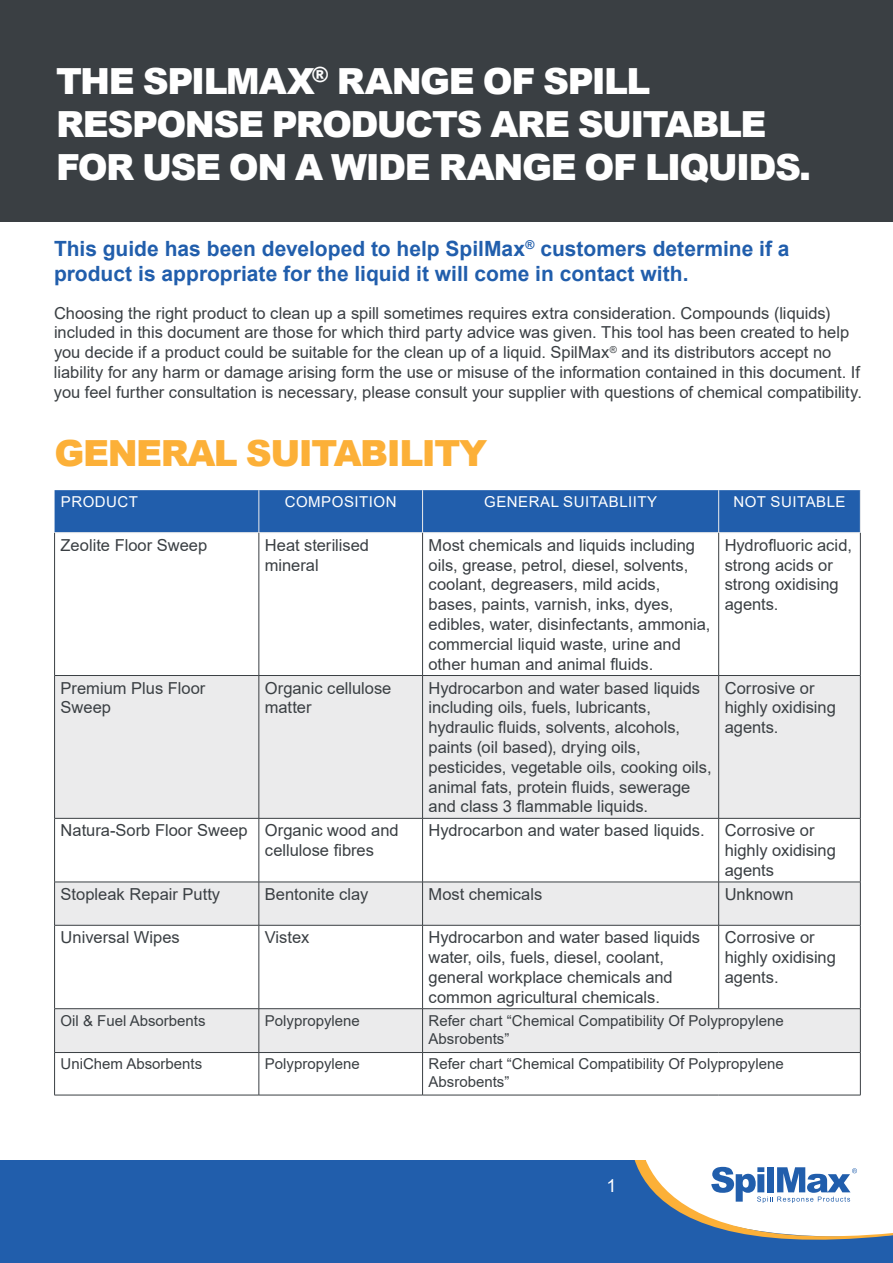
<style>
.page{position:relative;width:893px;height:1263px;background:#fff}
.page>*{position:absolute;margin:0;border:0;box-sizing:border-box;transform-origin:0 0}
.t1{font:900 36px/43.2px "Arial";letter-spacing:-.04em;color:#fff}
.t2{font:900 36px "Arial";letter-spacing:-.04em;color:#fcb038}
.t3{font:700 21px/25.2px "Arial";color:#215eac}
.t4{font:18px "Arial";color:#fff}
.t5{font:16.5px/19.8px "Arial";color:#3a3f43}
.t6{font:15px/18px "Arial";color:#3a3f43}
.t7{font:15px "Arial";letter-spacing:.035em;color:#fff}
</style>
<div class="page">
<div style="left:0;top:1160px;width:592px;height:103px;background:#215eac"></div>
<svg style="left:592px;top:1160px;width:301px;height:103px"></svg>
<div style="left:0;top:0;width:893px;height:221px;background:#3a3f43"></div>
<div style="left:55px;top:490px;width:805px;height:42px;background:#215eac"></div>
<svg style="left:55px;top:676px;width:805px;height:376px;fill:#ebebec"></svg>
<hr style="left:259px;top:490px;width:1px;height:42px;background:#ebebec">
<hr style="left:422px;top:490px;width:1px;height:42px;background:#ebebec">
<hr style="left:718px;top:490px;width:1px;height:42px;background:#ebebec">
<hr style="left:860px;top:490px;width:1px;height:42px;background:#ebebec">
<hr style="left:54px;top:532px;width:205px;height:1px;background:#ebebec">
<hr style="left:259px;top:532px;width:164px;height:1px;background:#ebebec">
<hr style="left:423px;top:532px;width:296px;height:1px;background:#ebebec">
<hr style="left:719px;top:532px;width:141px;height:1px;background:#ebebec">
<hr style="left:54px;top:533px;width:1px;height:142px;background:#3a3f43">
<hr style="left:259px;top:533px;width:1px;height:142px;background:#3a3f43">
<hr style="left:422px;top:533px;width:1px;height:142px;background:#3a3f43">
<hr style="left:718px;top:533px;width:1px;height:142px;background:#3a3f43">
<hr style="left:860px;top:533px;width:1px;height:142px;background:#3a3f43">
<hr style="left:54px;top:675px;width:205px;height:1px;background:#3a3f43">
<hr style="left:54px;top:676px;width:1px;height:142px;background:#3a3f43">
<hr style="left:259px;top:675px;width:164px;height:1px;background:#3a3f43">
<hr style="left:259px;top:676px;width:1px;height:142px;background:#3a3f43">
<hr style="left:423px;top:675px;width:296px;height:1px;background:#3a3f43">
<hr style="left:422px;top:676px;width:1px;height:142px;background:#3a3f43">
<hr style="left:719px;top:675px;width:141px;height:1px;background:#3a3f43">
<hr style="left:718px;top:676px;width:1px;height:142px;background:#3a3f43">
<hr style="left:860px;top:676px;width:1px;height:142px;background:#3a3f43">
<hr style="left:54px;top:818px;width:205px;height:1px;background:#3a3f43">
<hr style="left:54px;top:818px;width:1px;height:64px;background:#3a3f43">
<hr style="left:259px;top:818px;width:164px;height:1px;background:#3a3f43">
<hr style="left:259px;top:818px;width:1px;height:64px;background:#3a3f43">
<hr style="left:423px;top:818px;width:296px;height:1px;background:#3a3f43">
<hr style="left:422px;top:818px;width:1px;height:64px;background:#3a3f43">
<hr style="left:719px;top:818px;width:141px;height:1px;background:#3a3f43">
<hr style="left:718px;top:818px;width:1px;height:64px;background:#3a3f43">
<hr style="left:860px;top:818px;width:1px;height:64px;background:#3a3f43">
<hr style="left:54px;top:882px;width:205px;height:1px;background:#3a3f43">
<hr style="left:54px;top:882px;width:1px;height:43px;background:#3a3f43">
<hr style="left:259px;top:882px;width:164px;height:1px;background:#3a3f43">
<hr style="left:259px;top:882px;width:1px;height:43px;background:#3a3f43">
<hr style="left:423px;top:882px;width:296px;height:1px;background:#3a3f43">
<hr style="left:422px;top:882px;width:1px;height:43px;background:#3a3f43">
<hr style="left:719px;top:882px;width:141px;height:1px;background:#3a3f43">
<hr style="left:718px;top:882px;width:1px;height:43px;background:#3a3f43">
<hr style="left:860px;top:882px;width:1px;height:43px;background:#3a3f43">
<hr style="left:54px;top:925px;width:205px;height:1px;background:#3a3f43">
<hr style="left:54px;top:925px;width:1px;height:83px;background:#3a3f43">
<hr style="left:259px;top:925px;width:164px;height:1px;background:#3a3f43">
<hr style="left:259px;top:925px;width:1px;height:83px;background:#3a3f43">
<hr style="left:423px;top:925px;width:296px;height:1px;background:#3a3f43">
<hr style="left:422px;top:925px;width:1px;height:83px;background:#3a3f43">
<hr style="left:719px;top:925px;width:141px;height:1px;background:#3a3f43">
<hr style="left:718px;top:925px;width:1px;height:83px;background:#3a3f43">
<hr style="left:860px;top:925px;width:1px;height:83px;background:#3a3f43">
<hr style="left:54px;top:1008px;width:205px;height:1px;background:#3a3f43">
<hr style="left:54px;top:1009px;width:1px;height:43px;background:#3a3f43">
<hr style="left:259px;top:1008px;width:164px;height:1px;background:#3a3f43">
<hr style="left:259px;top:1009px;width:1px;height:43px;background:#3a3f43">
<hr style="left:423px;top:1008px;width:296px;height:1px;background:#3a3f43">
<hr style="left:422px;top:1009px;width:1px;height:43px;background:#3a3f43">
<hr style="left:719px;top:1008px;width:141px;height:1px;background:#3a3f43">
<hr style="left:860px;top:1009px;width:1px;height:43px;background:#3a3f43">
<hr style="left:54px;top:1052px;width:205px;height:1px;background:#3a3f43">
<hr style="left:54px;top:1053px;width:1px;height:42px;background:#3a3f43">
<hr style="left:259px;top:1052px;width:164px;height:1px;background:#3a3f43">
<hr style="left:259px;top:1053px;width:1px;height:42px;background:#3a3f43">
<hr style="left:423px;top:1052px;width:296px;height:1px;background:#3a3f43">
<hr style="left:422px;top:1053px;width:1px;height:42px;background:#3a3f43">
<hr style="left:719px;top:1052px;width:141px;height:1px;background:#3a3f43">
<hr style="left:860px;top:1053px;width:1px;height:42px;background:#3a3f43">
<hr style="left:54px;top:1095px;width:205px;height:1px;background:#3a3f43">
<hr style="left:259px;top:1095px;width:164px;height:1px;background:#3a3f43">
<hr style="left:423px;top:1095px;width:296px;height:1px;background:#3a3f43">
<hr style="left:719px;top:1095px;width:141px;height:1px;background:#3a3f43">
<h1 class="t1" style="left:56px;top:58px;width:757px">THE SPILMAX<sup>®</sup> RANGE OF SPILL<br>RESPONSE PRODUCTS ARE SUITABLE<br>FOR USE ON A WIDE RANGE OF LIQUIDS.</h1>
<p class="t3" style="left:54px;top:236px;width:737px">This guide has been developed to help SpilMax<sup>®</sup> customers determine if a product is appropriate for the liquid it will come in contact with.</p>
<p class="t5" style="left:54px;top:303px;width:809px">Choosing the right product to clean up a spill sometimes requires extra consideration. Compounds (liquids) included in this document are those for which third party advice was given. This tool has been created to help you decide if a product could be suitable for the clean up of a liquid. SpilMax<sup>®</sup> and its distributors accept no liability for any harm or damage arising form the use or misuse of the information contained in this document. If you feel further consultation is necessary, please consult your supplier with questions of chemical compatibility.</p>
<h1 class="t2" style="left:55px;top:427px;width:434px">GENERAL SUITABILITY</h1>
<p class="t7" style="left:61px;top:491px;width:79px">PRODUCT</p>
<p class="t7" style="left:285px;top:491px;width:113px">COMPOSITION</p>
<p class="t7" style="left:484px;top:491px;width:175px">GENERAL SUITABLIITY</p>
<p class="t7" style="left:733px;top:491px;width:114px">NOT SUITABLE</p>
<p class="t5" style="left:61px;top:535px;width:148px">Zeolite Floor Sweep</p>
<p class="t5" style="left:265px;top:535px;width:106px">Heat sterilised mineral</p>
<p class="t5" style="left:429px;top:535px;width:283px">Most chemicals and liquids including oils, grease, petrol, diesel, solvents, coolant, degreasers, mild acids, bases, paints, varnish, inks, dyes, edibles, water, disinfectants, ammonia, commercial liquid waste, urine and other human and animal fluids.</p>
<p class="t5" style="left:725px;top:535px;width:129px">Hydrofluoric acid, strong acids or strong oxidising agents.</p>
<p class="t5" style="left:61px;top:678px;width:146px">Premium Plus Floor<br>Sweep</p>
<p class="t5" style="left:265px;top:678px;width:128px">Organic cellulose matter</p>
<p class="t5" style="left:429px;top:678px;width:285px">Hydrocarbon and water based liquids including oils, fuels, lubricants, hydraulic fluids, solvents, alcohols, paints (oil based), drying oils, pesticides, vegetable oils, cooking oils, animal fats, protein fluids, sewerage and class 3 flammable liquids.</p>
<p class="t5" style="left:725px;top:678px;width:113px">Corrosive or highly oxidising agents.</p>
<p class="t5" style="left:265px;top:820px;width:135px;text-indent:-204px">Natura-Sorb Floor Sweep Organic wood and cellulose fibres</p>
<p class="t5" style="left:725px;top:820px;width:113px;text-indent:-296px">Hydrocarbon and water based liquids. Corrosive or highly oxidising agents</p>
<p class="t5" style="left:61px;top:884px;width:161px">Stopleak Repair Putty</p>
<p class="t5" style="left:265px;top:884px;width:105px">Bentonite clay</p>
<p class="t5" style="left:429px;top:884px;width:115px">Most chemicals</p>
<p class="t5" style="left:725px;top:884px;width:70px">Unknown</p>
<p class="t5" style="left:61px;top:927px;width:121px">Universal Wipes</p>
<p class="t5" style="left:265px;top:927px;width:46px">Vistex</p>
<p class="t5" style="left:429px;top:927px;width:273px">Hydrocarbon and water based liquids water, oils, fuels, diesel, coolant, general workplace chemicals and common agricultural chemicals.</p>
<p class="t5" style="left:725px;top:927px;width:113px">Corrosive or highly oxidising agents.</p>
<p class="t6" style="left:61px;top:1011px;width:147px">Oil &amp; Fuel Absorbents</p>
<p class="t6" style="left:265px;top:1011px;width:97px">Polypropylene</p>
<p class="t6" style="left:429px;top:1011px;width:357px">Refer chart “Chemical Compatibility Of Polypropylene<br>Absrobents”</p>
<p class="t6" style="left:61px;top:1055px;width:143px">UniChem Absorbents</p>
<p class="t6" style="left:265px;top:1055px;width:97px">Polypropylene</p>
<p class="t6" style="left:429px;top:1055px;width:357px">Refer chart “Chemical Compatibility Of Polypropylene<br>Absrobents”</p>
<p class="t4" style="left:607px;top:1173px;width:12px">1</p>
</div>
